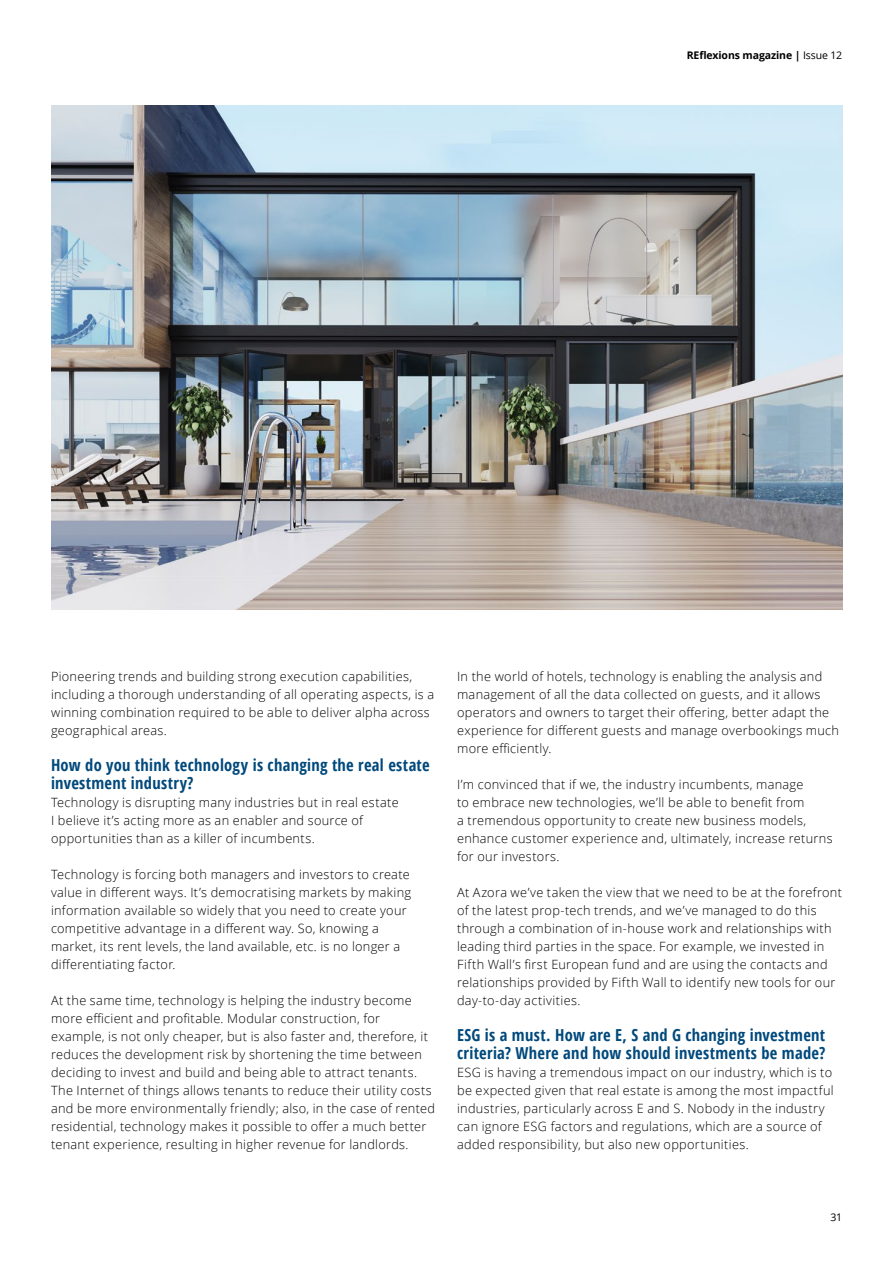
<style>
.page{position:relative;width:893px;height:1263px;background:#fff}
.page>*{position:absolute;margin:0;border:0;box-sizing:border-box;transform-origin:0 0}
.t1{font:700 condensed 16.5px/18px "Open Sans";letter-spacing:.02em;color:#00497c}
.t2{font:300 12.75px/18px "Open Sans";letter-spacing:.025em;color:#000}
.t3{font:700 10.5px "Open Sans";letter-spacing:-.01em;color:#000}
.t4{font:10.5px "Open Sans";color:#000}
.s1{font-weight:400}
</style>
<div class="page">
<img style="left:51px;top:105px;width:791px;height:504px">
<p class="t3" style="left:687px;top:48px;width:157px">REflexions magazine | <span class="s1">Issue 12</span></p>
<p class="t2" style="left:51px;top:667px;width:385px">Pioneering trends and building strong execution capabilities, including a thorough understanding of all operating aspects, is a winning combination required to be able to deliver alpha across geographical areas.</p>
<p class="t1" style="left:51px;top:756px;width:380px">How do you think technology is changing the real estate investment industry?</p>
<p class="t2" style="left:51px;top:793px;width:349px">Technology is disrupting many industries but in real estate<br>I believe it’s acting more as an enabler and source of opportunities than as a killer of incumbents.</p>
<p class="t2" style="left:51px;top:865px;width:362px">Technology is forcing both managers and investors to create value in different ways. It’s democratising markets by making information available so widely that you need to create your competitive advantage in a different way. So, knowing a market, its rent levels, the land available, etc. is no longer a differentiating factor.</p>
<p class="t2" style="left:51px;top:991px;width:386px">At the same time, technology is helping the industry become more efficient and profitable. Modular construction, for example, is not only cheaper, but is also faster and, therefore, it reduces the development risk by shortening the time between deciding to invest and build and being able to attract tenants.<br>The Internet of things allows tenants to reduce their utility costs and be more environmentally friendly; also, in the case of rented residential, technology makes it possible to offer a much better tenant experience, resulting in higher revenue for landlords.</p>
<p class="t2" style="left:457px;top:667px;width:383px">In the world of hotels, technology is enabling the analysis and management of all the data collected on guests, and it allows operators and owners to target their offering, better adapt the experience for different guests and manage overbookings much more efficiently.</p>
<p class="t2" style="left:457px;top:775px;width:377px">I’m convinced that if we, the industry incumbents, manage<br>to embrace new technologies, we’ll be able to benefit from<br>a tremendous opportunity to create new business models, enhance customer experience and, ultimately, increase returns for our investors.</p>
<p class="t2" style="left:457px;top:883px;width:386px">At Azora we’ve taken the view that we need to be at the forefront of the latest prop-tech trends, and we’ve managed to do this through a combination of in-house work and relationships with leading third parties in the space. For example, we invested in Fifth Wall’s first European fund and are using the contacts and relationships provided by Fifth Wall to identify new tools for our day-to-day activities.</p>
<p class="t1" style="left:457px;top:1026px;width:370px">ESG is a must. How are E, S and G changing investment criteria? Where and how should investments be made?</p>
<p class="t2" style="left:457px;top:1063px;width:378px">ESG is having a tremendous impact on our industry, which is to be expected given that real estate is among the most impactful industries, particularly across E and S. Nobody in the industry can ignore ESG factors and regulations, which are a source of added responsibility, but also new opportunities.</p>
<p class="t4" style="left:830px;top:1210px;width:13px">31</p>
</div>
